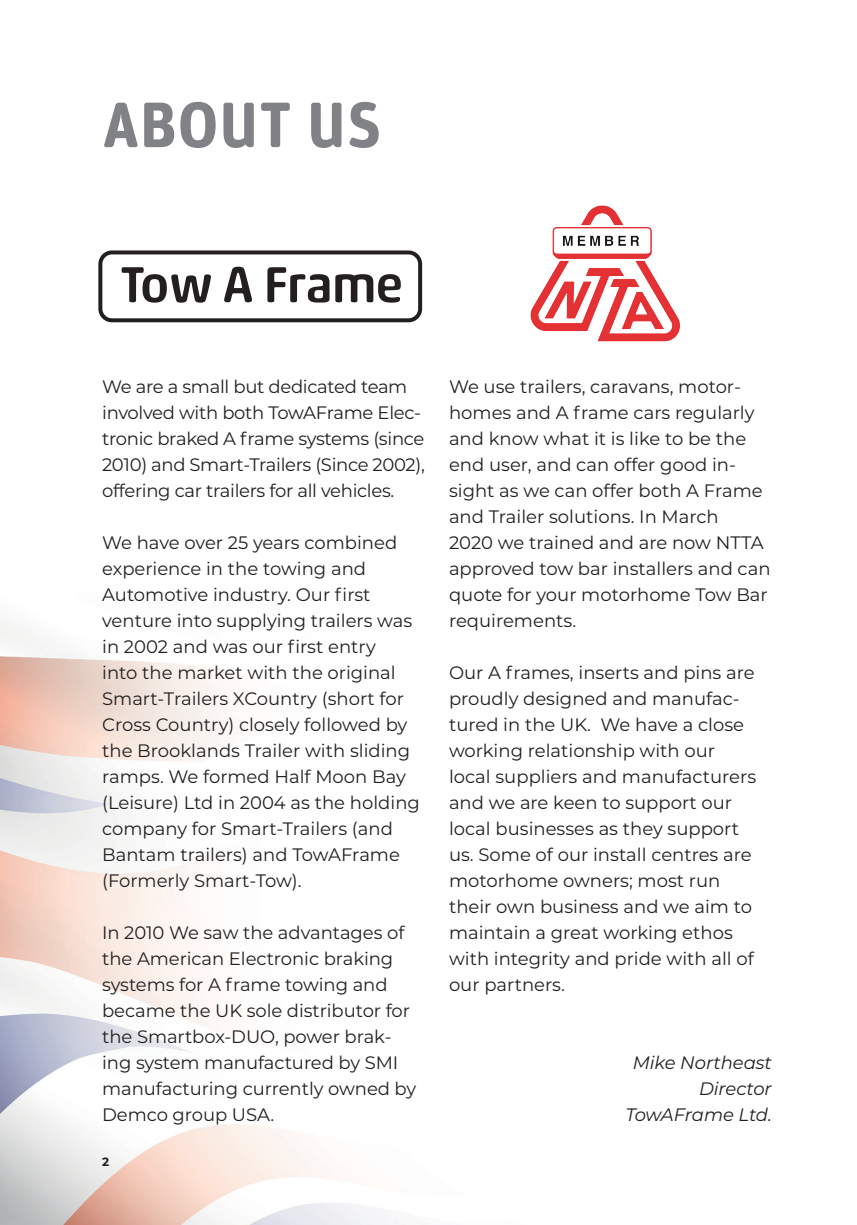
<style>
.page{position:relative;width:857px;height:1225px;background:#fff}
.page>*{position:absolute;margin:0;border:0;box-sizing:border-box;transform-origin:0 0}
.t1{font:700 64px "Unit Rounded Pro";letter-spacing:.01em;color:#808285}
.text{font:18px/26px "Montserrat";color:#231f20}
.text-2{font:18px/26px "Montserrat";letter-spacing:-.02em;color:#231f20}
.text-3{font:italic 18px "Montserrat";letter-spacing:-.005em;color:#231f20}
.t2{font:700 12px "Montserrat";color:#231f20}
</style>
<div class="page">
<img style="left:0;top:620px;width:388px;height:605px">
<svg style="left:98px;top:250px;width:324px;height:72px"></svg>
<img style="left:530px;top:205px;width:150px;height:137px">
<p class="t1" style="left:102px;top:79px;width:280px">ABOUT US</p>
<p class="text-2" style="left:102px;top:373px;width:324px">We are a small but dedicated team involved with both TowAFrame Elec&shy;tronic braked A frame systems (since 2010) and Smart-Trailers (Since 2002), offering car trailers for all vehicles.</p>
<p class="text" style="left:102px;top:529px;width:319px">We have over 25 years combined experience in the towing and<br>Automotive industry. Our first venture into supplying trailers was in 2002 and was our first entry<br>into the market with the original<br>Smart-Trailers XCountry (short for<br>Cross Country) closely followed by the Brooklands Trailer with sliding ramps. We formed Half Moon Bay (Leisure) Ltd in 2004 as the holding company for Smart-Trailers (and<br>Bantam trailers) and TowAFrame (Formerly Smart-Tow).</p>
<p class="text" style="left:102px;top:919px;width:315px">In 2010 We saw the advantages of the American Electronic braking systems for A frame towing and became the UK sole distributor for the Smartbox-DUO, power brak&shy;ing system manufactured by SMI manufacturing currently owned by<br>Demco group USA.</p>
<p class="t2" style="left:102px;top:1152px;width:9px">2</p>
<p class="text" style="left:449px;top:373px;width:323px">We use trailers, caravans, motor&shy;homes and A frame cars regularly and know what it is like to be the end user, and can offer good in&shy;sight as we can offer both A Frame and Trailer solutions. In March<br>2020 we trained and are now NTTA approved tow bar installers and can quote for your motorhome Tow Bar requirements.</p>
<p class="text" style="left:449px;top:659px;width:308px">Our A frames, inserts and pins are proudly designed and manufac&shy;tured in the UK. We have a close working relationship with our local suppliers and manufacturers and we are keen to support our local businesses as they support us. Some of our install centres are motorhome owners; most run their own business and we aim to maintain a great working ethos with integrity and pride with all of our partners.</p>
<p class="text-3" style="left:632px;top:1050px;width:141px">Mike Northeast</p>
<p class="text-3" style="left:698px;top:1076px;width:74px">Director</p>
<p class="text-3" style="left:625px;top:1102px;width:148px">TowAFrame Ltd.</p>
</div>
